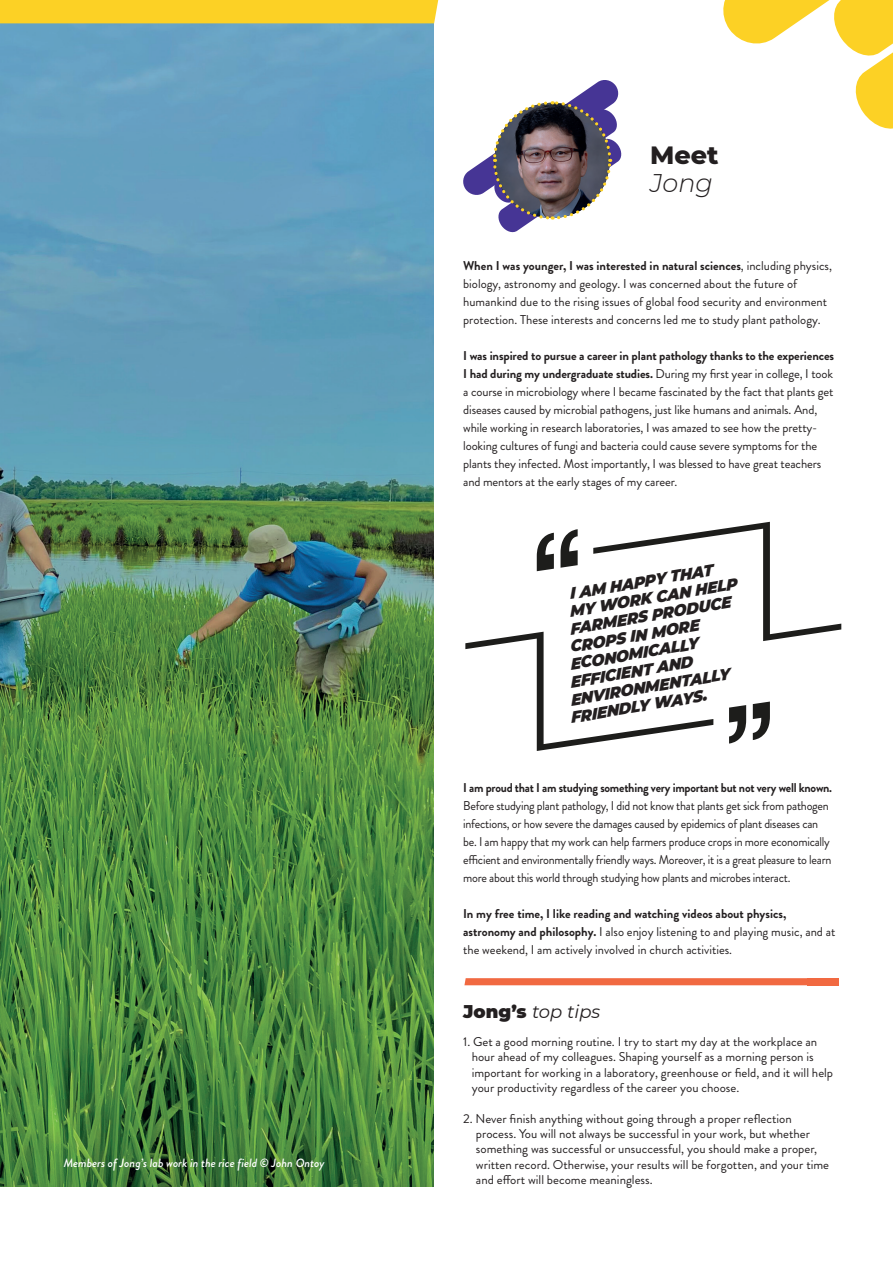
<style>
.page{position:relative;width:893px;height:1263px;background:#fff}
.page>*{position:absolute;margin:0;border:0;box-sizing:border-box;transform-origin:0 0}
.t1{font:800 25.5px "Montserrat";color:#231f20}
.t2{font:italic 300 25.5px "Montserrat";color:#231f20}
.t3{font:italic 18px "Montserrat";color:#231f20}
.t4{font:italic 900 15.9px "Montserrat";color:#231f20}
.t5{font:12.75px/18px "Brandon Grotesque";letter-spacing:-.005em;color:#231f20}
.t6{font:12.75px/18px "Brandon Grotesque";letter-spacing:-.005em;color:#231f20;scale:.95 1}
.t7{font:italic 500 12px "Brandon Grotesque";color:#fff}
.s1{font-weight:700}
.s2{font-weight:900;font-style:normal}
</style>
<div class="page">
<img style="left:0;top:23px;width:434px;height:1163px">
<div style="left:0;top:0;width:438px;height:23px;background:#fcd125"></div>
<svg style="left:463px;top:80px;width:159px;height:153px"></svg>
<svg style="left:723px;top:0;width:170px;height:129px"></svg>
<svg style="left:465px;top:522px;width:376px;height:229px"></svg>
<svg style="left:464px;top:978px;width:344px;height:7px;background:#f16d46"></svg>
<div style="left:808px;top:978px;width:31px;height:7px;background:#f16941"></div>
<p class="t7" style="left:64px;top:1154px;width:262px">Members of Jong’s lab work in the rice field © John Ontoy</p>
<p class="t1" style="left:650px;top:136px;width:70px">Meet</p>
<p class="t2" style="left:650px;top:166px;width:64px">Jong</p>
<p class="t5" style="left:463px;top:257px;width:370px"><span class="s1">When I was younger, I was interested in natural sciences</span>, including physics, biology, astronomy and geology. I was concerned about the future of humankind due to the rising issues of global food security and environment protection. These interests and concerns led me to study plant pathology.</p>
<p class="t5" style="left:463px;top:347px;width:372px"><span class="s1">I was inspired to pursue a career in plant pathology thanks to the experiences I had during my undergraduate studies.</span> During my first year in college, I took a course in microbiology where I became fascinated by the fact that plants get diseases caused by microbial pathogens, just like humans and animals. And, while working in research laboratories, I was amazed to see how the pretty&shy;looking cultures of fungi and bacteria could cause severe symptoms for the plants they infected. Most importantly, I was blessed to have great teachers and mentors at the early stages of my career.</p>
<p class="t4" style="left:567px;top:582px;width:147px;rotate:-10deg">I AM HAPPY THAT</p>
<p class="t4" style="left:568px;top:600px;width:171px;rotate:-10deg">MY WORK CAN HELP</p>
<p class="t4" style="left:568px;top:618px;width:165px;rotate:-10deg">FARMERS PRODUCE</p>
<p class="t4" style="left:568px;top:635px;width:132px;rotate:-10deg">CROPS IN MORE</p>
<p class="t4" style="left:568px;top:653px;width:131px;rotate:-10deg">ECONOMICALLY</p>
<p class="t4" style="left:568px;top:671px;width:126px;rotate:-10deg">EFFICIENT AND</p>
<p class="t4" style="left:568px;top:689px;width:163px;rotate:-10deg">ENVIRONMENTALLY</p>
<p class="t4" style="left:568px;top:706px;width:140px;rotate:-10deg">FRIENDLY WAYS.</p>
<p class="t6" style="left:463px;top:779px;width:390px"><span class="s1">I am proud that I am studying something very important but not very well known.<br></span>Before studying plant pathology, I did not know that plants get sick from pathogen infections, or how severe the damages caused by epidemics of plant diseases can be. I am happy that my work can help farmers produce crops in more economically efficient and environmentally friendly ways. Moreover, it is a great pleasure to learn more about this world through studying how plants and microbes interact.</p>
<p class="t5" style="left:463px;top:905px;width:374px"><span class="s1">In my free time, I like reading and watching videos about physics, astronomy and philosophy.</span> I also enjoy listening to and playing music, and at the weekend, I am actively involved in church activities.</p>
<p class="t3" style="left:463px;top:999px;width:139px"><span class="s2">Jong’s</span> top tips</p>
<p class="t5" style="left:463px;top:1033px;width:356px">1. Get a good morning routine. I try to start my day at the workplace an</p>
<p class="t5" style="left:472px;top:1049px;width:363px;line-height:15.3px">hour ahead of my colleagues. Shaping yourself as a morning person is important for working in a laboratory, greenhouse or field, and it will help your productivity regardless of the career you choose.</p>
<p class="t5" style="left:463px;top:1109px;width:330px">2. Never finish anything without going through a proper reflection</p>
<p class="t5" style="left:476px;top:1126px;width:355px;line-height:15.3px">process. You will not always be successful in your work, but whether something was successful or unsuccessful, you should make a proper, written record. Otherwise, your results will be forgotten, and your time and effort will become meaningless.</p>
</div>
